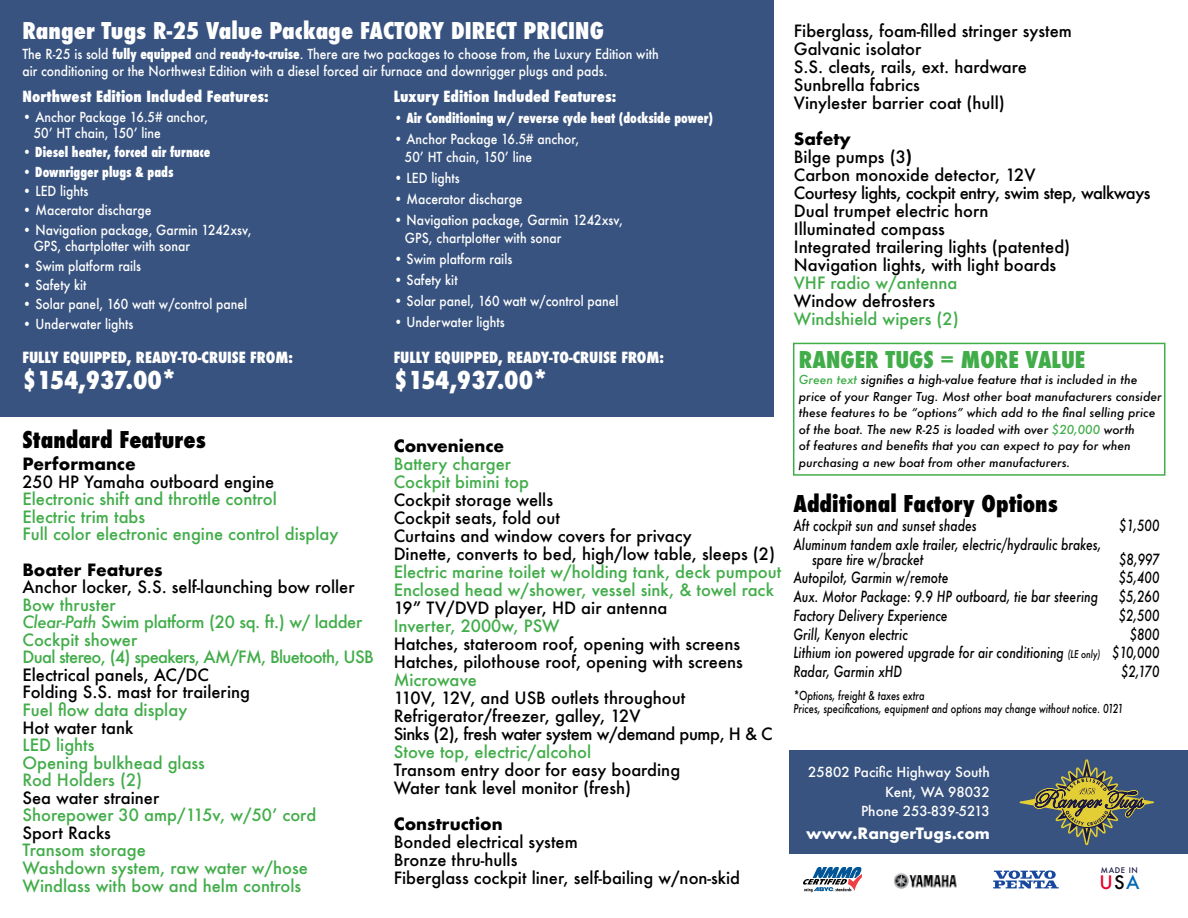
<style>
.page{position:relative;width:1188px;height:918px;background:#fff}
.page>*{position:absolute;margin:0;border:0;box-sizing:border-box;transform-origin:0 0}
.t1{font:800 condensed 24px "Futura";letter-spacing:-.01em;color:#fff}
.t2{font:800 condensed 22.5px "Futura";color:#fff}
.t3{font:800 condensed 22.5px "Futura";color:#000}
.t4{font:800 condensed 22.5px "Futura";color:#41ad49}
.t5{font:500 18.15px "Futura";color:#e8002a}
.t6{font:700 17.25px "Futura PT";color:#fff}
.t7{font:500 16.5px/18px "Futura";color:#000}
.t8{font:500 16.5px/17.5px "Futura";color:#41ad49}
.t9{font:500 16.5px/17.5px "Futura";letter-spacing:-.02em;color:#41ad49}
.t10{font:700 16.5px "Futura";color:#000}
.t11{font:500 16.5px "Futura";color:#46ad4d}
.t12{font:italic 500 15px/18.8px "Futura";color:#000;scale:.8 1}
.t13{font:800 condensed 15px "Futura";color:#fff}
.t14{font:500 13.5px/16.5px "Futura";color:#fff;scale:.9 1}
.t15{font:800 condensed 13.5px "Futura";color:#fff;scale:.9 1}
.t16{font:500 13.5px/19.5px "Futura";color:#fff;text-align:right}
.t17{font:italic 500 12px/16.5px "Futura";color:#000}
.t18{font:italic 500 12px/12.8px "Futura";color:#000;scale:.77 1}
.t19{font:500 7.5px "Futura";letter-spacing:.08em;color:#1a1943}
.s1{font-weight:700}
.s2{font-weight:800;font-stretch:condensed}
.s3{color:#41ad49}
.s4{font-style:italic}
.s5{font-size:10.5px}
.s6{color:#000}
.s7{color:#0068b4}
</style>
<div class="page">
<div style="left:0;top:0;width:773px;height:416px;background:#38537f"></div>
<div style="left:789px;top:751px;width:399px;height:103px;background:#38537f"></div>
<svg style="left:1019px;top:759px;width:135px;height:87px"></svg>
<div style="left:793px;top:343px;width:372px;height:133px;border:2px solid #41ad49"></div>
<svg style="left:993px;top:870px;width:66px;height:18px"></svg>
<svg style="left:803px;top:867px;width:58px;height:25px"></svg>
<img style="left:894px;top:873px;width:63px;height:16px">
<h2 class="t2" style="left:22px;top:15px;width:583px">Ranger Tugs R-25 Value Package FACTORY DIRECT PRICING</h2>
<p class="t7" style="left:794px;top:21px;width:280px">Fiberglass, foam-filled stringer system<br>Galvanic isolator<br>S.S. cleats, rails, ext. hardware<br>Sunbrella fabrics<br>Vinylester barrier coat (hull)</p>
<p class="t7" style="left:794px;top:129px;width:358px"><span class="s1">Safety<br></span>Bilge pumps (3<span class="s1">)<br></span>Carbon monoxide detector, 12V<br>Courtesy lights, cockpit entry, swim step, walkways<br>Dual trumpet electric horn<br>Illuminated compass<br>Integrated trailering lights (patented)<br>Navigation lights, with light boards</p>
<p class="t8" style="left:794px;top:274px;width:165px">VHF radio w/antenna</p>
<p class="t7" style="left:794px;top:291px;width:143px">Window defrosters</p>
<p class="t8" style="left:794px;top:310px;width:166px">Windshield wipers (2)</p>
<p class="t14" style="left:22px;top:46px;width:709px">The R-25 is sold <span class="s2">fully equipped</span> and <span class="s2">ready-to-cruise</span>. There are two packages to choose from, the Luxury Edition with air conditioning or the Northwest Edition with a diesel forced air furnace and downrigger plugs and pads.</p>
<p class="t13" style="left:22px;top:86px;width:248px">Northwest Edition Included Features:</p>
<p class="t14" style="left:34px;top:108px;width:195px;text-indent:-11px">• Anchor Package 16.5# anchor,<br>50’ HT chain, 150’ line</p>
<p class="t15" style="left:22px;top:143px;width:210px">• Diesel heater, forced air furnace</p>
<p class="t15" style="left:22px;top:163px;width:169px">• Downrigger plugs &amp; pads</p>
<p class="t14" style="left:22px;top:183px;width:75px">• LED lights</p>
<p class="t14" style="left:22px;top:202px;width:145px">• Macerator discharge</p>
<p class="t14" style="left:34px;top:221px;width:244px;text-indent:-11px">• Navigation package, Garmin 1242xsv,<br>GPS, chartplotter with sonar</p>
<p class="t14" style="left:22px;top:257px;width:133px">• Swim platform rails</p>
<p class="t14" style="left:22px;top:277px;width:73px">• Safety kit</p>
<p class="t14" style="left:22px;top:296px;width:251px">• Solar panel, 160 watt w/control panel</p>
<p class="t14" style="left:22px;top:315px;width:125px">• Underwater lights</p>
<p class="t13" style="left:22px;top:347px;width:272px">FULLY EQUIPPED, READY-TO-CRUISE FROM:</p>
<h1 class="t1" style="left:22px;top:363px;width:155px">$154,937.00*</h1>
<p class="t13" style="left:394px;top:86px;width:224px">Luxury Edition Included Features:</p>
<p class="t15" style="left:394px;top:109px;width:356px">• Air Conditioning w/ reverse cycle heat (dockside power)</p>
<p class="t14" style="left:405px;top:130px;width:195px;line-height:18px;text-indent:-11px">• Anchor Package 16.5# anchor,<br>50’ HT chain, 150’ line</p>
<p class="t14" style="left:394px;top:170px;width:75px">• LED lights</p>
<p class="t14" style="left:394px;top:191px;width:145px">• Macerator discharge</p>
<p class="t14" style="left:405px;top:211px;width:244px;line-height:18px;text-indent:-11px">• Navigation package, Garmin 1242xsv,<br>GPS, chartplotter with sonar</p>
<p class="t14" style="left:394px;top:251px;width:133px">• Swim platform rails</p>
<p class="t14" style="left:394px;top:272px;width:73px">• Safety kit</p>
<p class="t14" style="left:394px;top:293px;width:251px">• Solar panel, 160 watt w/control panel</p>
<p class="t14" style="left:394px;top:314px;width:125px">• Underwater lights</p>
<p class="t13" style="left:394px;top:347px;width:272px">FULLY EQUIPPED, READY-TO-CRUISE FROM:</p>
<h1 class="t1" style="left:394px;top:363px;width:155px">$154,937.00*</h1>
<h2 class="t4" style="left:799px;top:344px;width:288px">RANGER TUGS = MORE VALUE</h2>
<p class="t17" style="left:799px;top:371px;width:364px"><span class="s3">Green text</span> signifies a high-value feature that is included in the price of your Ranger Tug. Most other boat manufacturers consider these features to be “options” which add to the final selling price of the boat. The new R-25 is loaded with over <span class="s3">$20,000</span> worth<br>of features and benefits that you can expect to pay for when purchasing a new boat from other manufacturers.</p>
<h2 class="t3" style="left:22px;top:424px;width:185px">Standard Features</h2>
<p class="t10" style="left:394px;top:434px;width:112px">Convenience</p>
<p class="t8" style="left:394px;top:455px;width:137px;line-height:18px">Battery charger<br>Cockpit bimini top</p>
<p class="t7" style="left:394px;top:491px;width:383px">Cockpit storage wells<br>Cockpit seats, fold out<br>Curtains and window covers for privacy<br>Dinette, converts to bed, high/low table, sleeps (2)</p>
<p class="t8" style="left:394px;top:563px;width:389px;line-height:18px">Electric marine toilet w/holding tank, deck pumpout<br>Enclosed head w/shower, vessel sink, &amp; towel rack</p>
<p class="t7" style="left:394px;top:599px;width:275px">19” TV/DVD player, HD air antenna</p>
<p class="t8" style="left:394px;top:617px;width:168px">Inverter, 2000w, PSW</p>
<p class="t7" style="left:394px;top:635px;width:351px">Hatches, stateroom roof, opening with screens<br>Hatches, pilothouse roof, opening with screens</p>
<p class="t8" style="left:394px;top:671px;width:85px">Microwave</p>
<p class="t7" style="left:394px;top:689px;width:381px">110V, 12V, and USB outlets throughout<br>Refrigerator/freezer, galley, 12V<br>Sinks (2), fresh water system w/demand pump, H &amp; C</p>
<p class="t8" style="left:394px;top:743px;width:199px">Stove top, electric/alcohol</p>
<p class="t7" style="left:394px;top:761px;width:288px">Transom entry door for easy boarding<br>Water tank level monitor (fresh)</p>
<p class="t10" style="left:394px;top:812px;width:111px">Construction</p>
<p class="t7" style="left:394px;top:833px;width:348px">Bonded electrical system<br>Bronze thru-hulls<br>Fiberglass cockpit liner, self-bailing w/non-skid</p>
<p class="t10" style="left:22px;top:452px;width:115px">Performance</p>
<p class="t7" style="left:22px;top:472px;width:253px">250 HP Yamaha outboard engine</p>
<p class="t8" style="left:22px;top:490px;width:318px">Electronic shift and throttle control<br>Electric trim tabs<br>Full color electronic engine control display</p>
<p class="t10" style="left:22px;top:557px;width:142px">Boater Features</p>
<p class="t7" style="left:22px;top:578px;width:334px">Anchor locker, S.S. self-launching bow roller</p>
<p class="t9" style="left:22px;top:596px;width:353px">Bow thruster<br><span class="s4">Clear-Path</span> Swim platform (20 sq. ft.) w/ ladder<br>Cockpit shower<br>Dual stereo, (4) speakers, AM/FM, Bluetooth, USB</p>
<p class="t7" style="left:22px;top:666px;width:229px;line-height:17.5px">Electrical panels, AC/DC<br>Folding S.S. mast for trailering</p>
<p class="t8" style="left:22px;top:701px;width:166px">Fuel flow data display</p>
<p class="t7" style="left:22px;top:718px;width:112px">Hot water tank</p>
<p class="t8" style="left:22px;top:736px;width:184px">LED lights<br>Opening bulkhead glass</p>
<p class="t11" style="left:22px;top:769px;width:121px">Rod Holders (2)</p>
<p class="t7" style="left:22px;top:788px;width:138px">Sea water strainer</p>
<p class="t8" style="left:22px;top:806px;width:295px">Shorepower 30 amp/115v, w/50’ cord</p>
<p class="t7" style="left:22px;top:824px;width:90px">Sport Racks</p>
<p class="t8" style="left:22px;top:841px;width:287px">Transom storage<br>Washdown system, raw water w/hose<br>Windlass with bow and helm controls</p>
<h2 class="t3" style="left:793px;top:489px;width:266px">Additional Factory Options</h2>
<p class="t12" style="left:793px;top:516px;width:231px">Aft cockpit sun and sunset shades</p>
<p class="t12" style="left:1119px;top:516px;width:52px">$1,500</p>
<p class="t12" style="left:812px;top:537px;width:363px;line-height:15px;text-indent:-19px">Aluminum tandem axle trailer, electric/hydraulic brakes, spare tire w/bracket</p>
<p class="t12" style="left:1119px;top:550px;width:52px">$8,997</p>
<p class="t12" style="left:793px;top:568px;width:195px">Autopilot, Garmin w/remote</p>
<p class="t12" style="left:1119px;top:568px;width:52px">$5,400</p>
<p class="t12" style="left:793px;top:587px;width:382px">Aux. Motor Package: 9.9 HP outboard, tie bar steering</p>
<p class="t12" style="left:1119px;top:587px;width:52px">$5,260</p>
<p class="t12" style="left:793px;top:606px;width:194px">Factory Delivery Experience</p>
<p class="t12" style="left:1119px;top:606px;width:52px">$2,500</p>
<p class="t12" style="left:793px;top:625px;width:145px">Grill, Kenyon electric</p>
<p class="t12" style="left:793px;top:625px;width:459px;text-align:justify;text-indent:336px">$800<br>Lithium ion powered upgrade for air conditioning <span class="s5">(LE only)</span> $10,000<br>Radar, Garmin xHD</p>
<p class="t12" style="left:1121px;top:662px;width:50px">$2,170</p>
<p class="t18" style="left:793px;top:690px;width:430px">*Options, freight &amp; taxes extra<br>Prices, specifications, equipment and options may change without notice. 0121</p>
<p class="t16" style="left:808px;top:762px;width:183px">25802 Pacific Highway South<br>Kent, WA 98032<br>Phone 253-839-5213</p>
<p class="t6" style="left:806px;top:822px;width:185px">www.RangerTugs.com</p>
<p class="t19" style="left:1101px;top:865px;width:39px">MADE IN</p>
<p class="t5" style="left:1099px;top:870px;width:42px">U<span class="s6">S</span><span class="s7">A</span></p>
</div>
